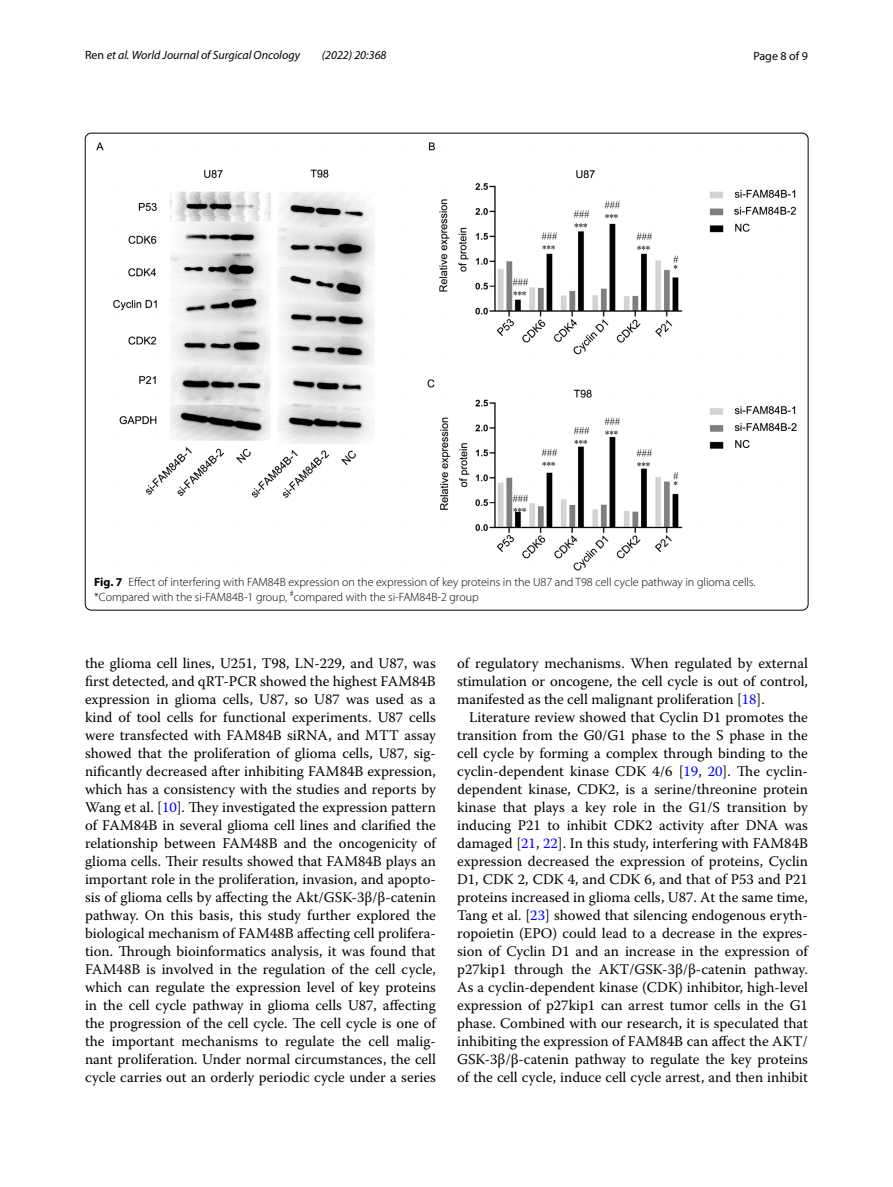
<style>
.page{position:relative;width:893px;height:1187px;background:#fff}
.page>*{position:absolute;margin:0;border:0;box-sizing:border-box;transform-origin:0 0}
.t1{font:14.7px/18px "Warnock Pro";color:#000;text-align:justify}
.t2{font:300 12px/15px "Myriad Pro";color:#000}
.t3{font:italic 12px "Myriad Pro";color:#000}
.t4{font:12px "Myriad Pro";color:#000}
.s1{font-style:normal}
.s2{font-weight:700}
.s3{color:#00f}
</style>
<div class="page">
<img style="left:96px;top:142px;width:701px;height:428px">
<p class="t3" style="left:85px;top:48px;width:216px"><span class="s1">Ren</span> et al. World Journal of Surgical Oncology</p>
<p class="t3" style="left:322px;top:48px;width:66px">(2022) 20:368</p>
<p class="t4" style="left:753px;top:48px;width:56px">Page 8 of 9</p>
<p class="t2" style="left:94px;top:574px;width:663px"><span class="s2">Fig. 7</span> Effect of interfering with FAM84B expression on the expression of key proteins in the U87 and T98 cell cycle pathway in glioma cells. *Compared with the si-FAM84B-1 group, <sup>#</sup>compared with the si-FAM84B-2 group</p>
<p class="t1" style="left:85px;top:654px;width:352px">the glioma cell lines, U251, T98, LN-229, and U87, was first detected, and qRT-PCR showed the highest FAM84B expression in glioma cells, U87, so U87 was used as a kind of tool cells for functional experiments. U87 cells were transfected with FAM84B siRNA, and MTT assay showed that the proliferation of glioma cells, U87, sig&shy;nificantly decreased after inhibiting FAM84B expression, which has a consistency with the studies and reports by Wang et al. [<span class="s3">10</span>]. They investigated the expression pattern of FAM84B in several glioma cell lines and clarified the relationship between FAM48B and the oncogenicity of glioma cells. Their results showed that FAM84B plays an important role in the proliferation, invasion, and apopto&shy;sis of glioma cells by affecting the Akt/GSK-3β/β-catenin pathway. On this basis, this study further explored the biological mechanism of FAM48B affecting cell prolifera&shy;tion. Through bioinformatics analysis, it was found that FAM48B is involved in the regulation of the cell cycle, which can regulate the expression level of key proteins in the cell cycle pathway in glioma cells U87, affecting the progression of the cell cycle. The cell cycle is one of the important mechanisms to regulate the cell malig&shy;nant proliferation. Under normal circumstances, the cell cycle carries out an orderly periodic cycle under a series</p>
<p class="t1" style="left:457px;top:654px;width:352px">of regulatory mechanisms. When regulated by external stimulation or oncogene, the cell cycle is out of control, manifested as the cell malignant proliferation [<span class="s3">18</span>].</p>
<p class="t1" style="left:457px;top:708px;width:352px;text-indent:12px">Literature review showed that Cyclin D1 promotes the transition from the G0/G1 phase to the S phase in the cell cycle by forming a complex through binding to the cyclin-dependent kinase CDK 4/6 [<span class="s3">19</span>, <span class="s3">20</span>]. The cyclin&shy;dependent kinase, CDK2, is a serine/threonine protein kinase that plays a key role in the G1/S transition by inducing P21 to inhibit CDK2 activity after DNA was damaged [<span class="s3">21</span>, <span class="s3">22</span>]. In this study, interfering with FAM84B expression decreased the expression of proteins, Cyclin D1, CDK 2, CDK 4, and CDK 6, and that of P53 and P21 proteins increased in glioma cells, U87. At the same time, Tang et al. [<span class="s3">23</span>] showed that silencing endogenous eryth&shy;ropoietin (EPO) could lead to a decrease in the expres&shy;sion of Cyclin D1 and an increase in the expression of p27kip1 through the AKT/GSK-3β/β-catenin pathway.<br>As a cyclin-dependent kinase (CDK) inhibitor, high-level expression of p27kip1 can arrest tumor cells in the G1 phase. Combined with our research, it is speculated that inhibiting the expression of FAM84B can affect the AKT/ GSK-3β/β-catenin pathway to regulate the key proteins of the cell cycle, induce cell cycle arrest, and then inhibit</p>
</div>
